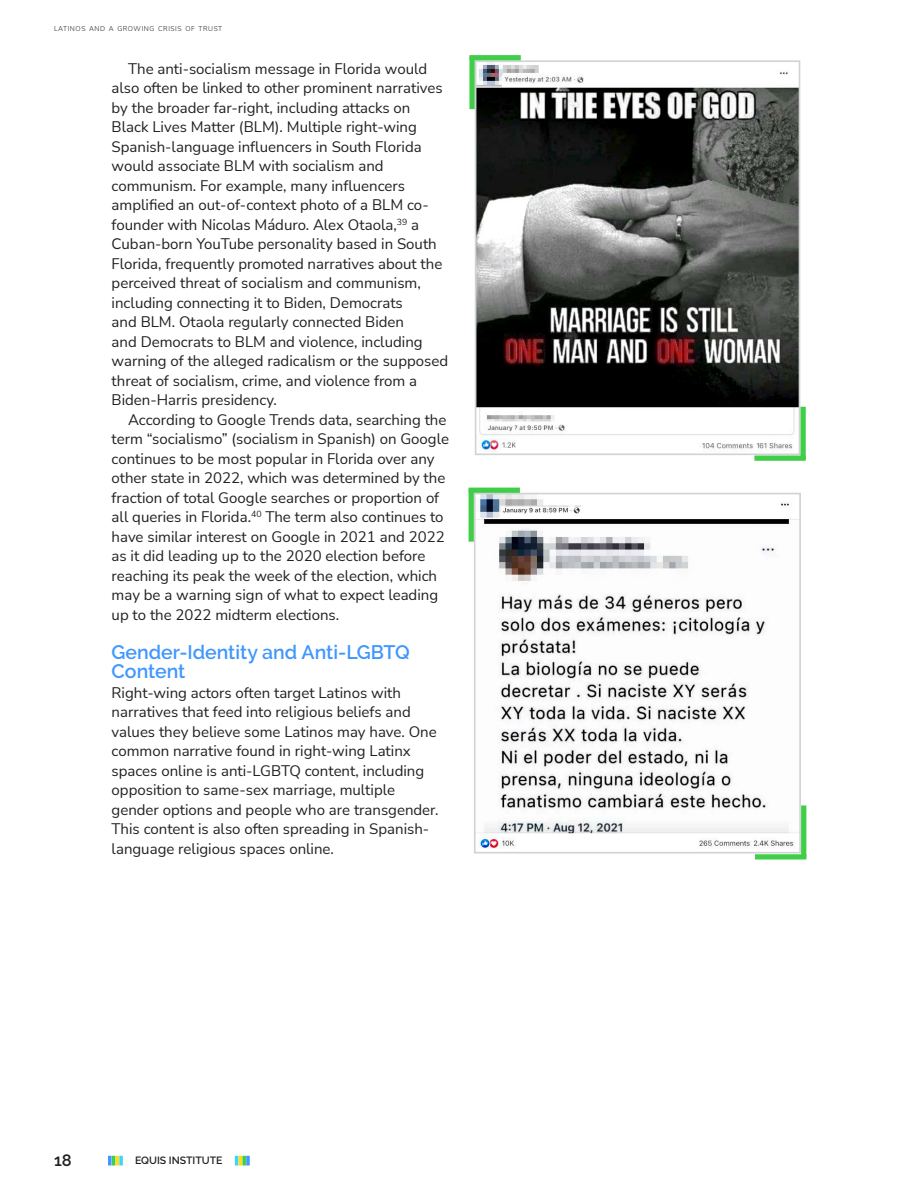
<style>
.page{position:relative;width:918px;height:1188px;background:#fff}
.page>*{position:absolute;margin:0;border:0;box-sizing:border-box;transform-origin:0 0}
.t1{font:600 19.5px/19.5px "Raleway";color:#4197fe}
.t2{font:600 16.5px "Raleway";color:#231f20}
.t3{font:15px/19.5px "Nunito Sans";color:#231f20}
.t4{font:600 10.5px "Raleway";color:#231f20}
.t5{font:300 6.9px "Nunito Sans";letter-spacing:.085em;color:#231f20}
</style>
<div class="page">
<svg style="left:119px;top:1156px;width:4px;height:10px"></svg>
<svg style="left:112px;top:1156px;width:7px;height:10px"></svg>
<svg style="left:108px;top:1156px;width:4px;height:10px"></svg>
<svg style="left:235px;top:1156px;width:7px;height:10px"></svg>
<svg style="left:242px;top:1156px;width:4px;height:10px"></svg>
<svg style="left:246px;top:1156px;width:4px;height:10px"></svg>
<img style="left:478px;top:63px;width:319px;height:389px">
<div style="left:475px;top:60px;width:325px;height:395px;border:2px solid #d1d3d4"></div>
<div style="left:801px;top:407px;width:5px;height:52px;background:#40ce48"></div>
<div style="left:754px;top:456px;width:52px;height:5px;background:#40ce48"></div>
<div style="left:469px;top:56px;width:6px;height:53px;background:#40ce48"></div>
<div style="left:470px;top:55px;width:51px;height:5px;background:#40ce48"></div>
<img style="left:477px;top:496px;width:321px;height:353px">
<div style="left:474px;top:493px;width:327px;height:361px;border:2px solid #d1d3d4"></div>
<div style="left:801px;top:805px;width:5px;height:53px;background:#40ce48"></div>
<div style="left:755px;top:854px;width:51px;height:6px;background:#40ce48"></div>
<div style="left:469px;top:489px;width:5px;height:53px;background:#40ce48"></div>
<div style="left:469px;top:488px;width:51px;height:5px;background:#40ce48"></div>
<p class="t5" style="left:54px;top:24px;width:170px">LATINOS AND A GROWING CRISIS OF TRUST</p>
<p class="t3" style="left:112px;top:58px;width:338px;text-indent:16px">The anti-socialism message in Florida would also often be linked to other prominent narratives by the broader far-right, including attacks on Black Lives Matter (BLM). Multiple right-wing Spanish-language influencers in South Florida would associate BLM with socialism and communism. For example, many influencers amplified an out-of-context photo of a BLM co&shy;founder with Nicolas Máduro. Alex Otaola,<sup>39</sup> a Cuban-born YouTube personality based in South Florida, frequently promoted narratives about the perceived threat of socialism and communism, including connecting it to Biden, Democrats<br>and BLM. Otaola regularly connected Biden<br>and Democrats to BLM and violence, including warning of the alleged radicalism or the supposed threat of socialism, crime, and violence from a Biden-Harris presidency.</p>
<p class="t3" style="left:112px;top:409px;width:339px;text-indent:16px">According to Google Trends data, searching the term “socialismo” (socialism in Spanish) on Google continues to be most popular in Florida over any other state in 2022, which was determined by the fraction of total Google searches or proportion of all queries in Florida.<sup>40</sup> The term also continues to have similar interest on Google in 2021 and 2022 as it did leading up to the 2020 election before reaching its peak the week of the election, which may be a warning sign of what to expect leading up to the 2022 midterm elections.</p>
<h1 class="t1" style="left:112px;top:642px;width:300px">Gender-Identity and Anti-LGBTQ<br>Content</h1>
<p class="t3" style="left:112px;top:682px;width:329px">Right-wing actors often target Latinos with narratives that feed into religious beliefs and values they believe some Latinos may have. One common narrative found in right-wing Latinx spaces online is anti-LGBTQ content, including opposition to same-sex marriage, multiple gender options and people who are transgender.<br>This content is also often spreading in Spanish&shy;language religious spaces online.</p>
<p class="t2" style="left:54px;top:1150px;width:19px">18</p>
<p class="t4" style="left:135px;top:1154px;width:89px">EQUIS INSTITUTE</p>
</div>
